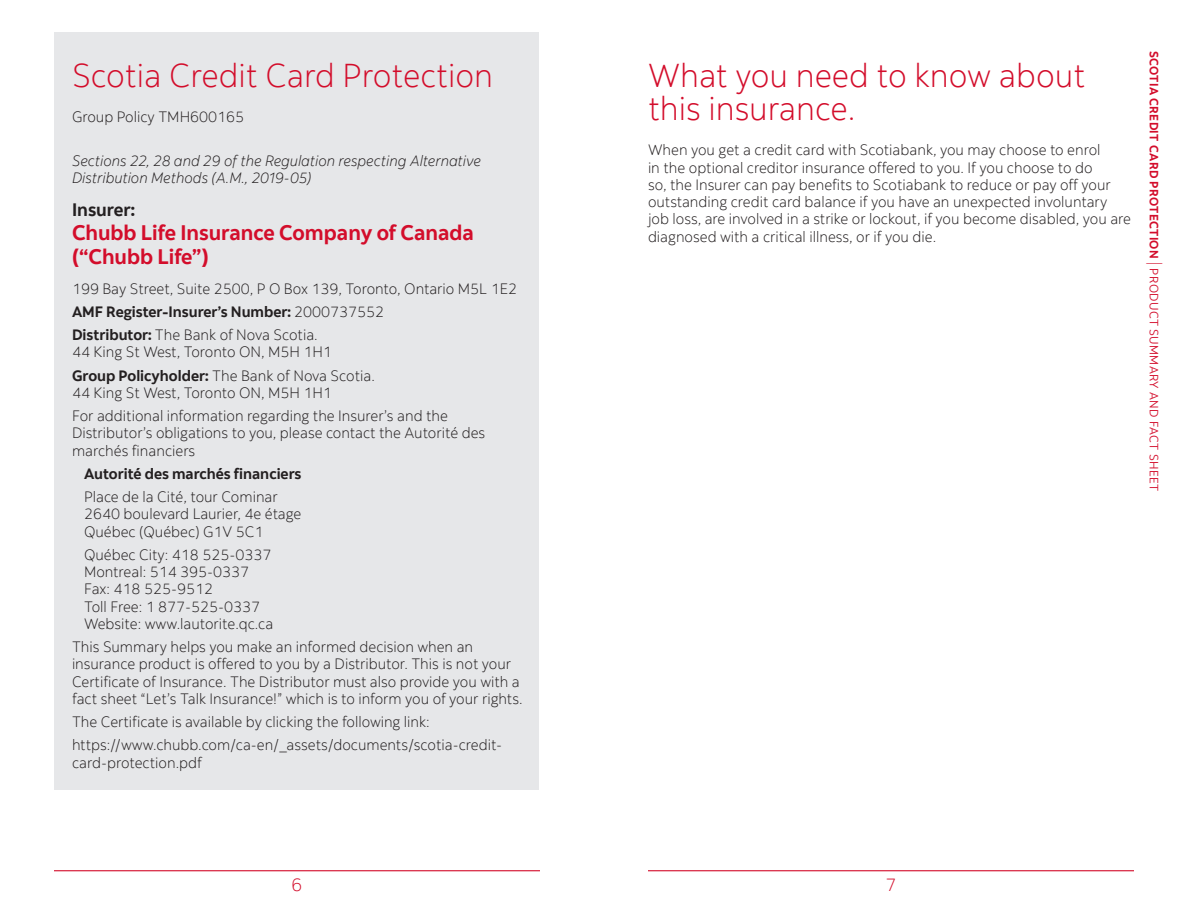
<style>
.page{position:relative;width:1188px;height:918px;background:#fff}
.page>*{position:absolute;margin:0;border:0;box-sizing:border-box;transform-origin:0 0}
.t1{font:300 33px/33px "Scotia";color:#d30d2b}
.t2{font:700 21px/24px "Scotia";color:#d30d2b}
.t3{font:700 18px "Scotia";color:#231f20}
.t4{font:300 18px "Scotia";color:#d30d2b}
.t5{font:300 15px/17.2px "Scotia";color:#231f20}
.t6{font:italic 300 15px/17.2px "Scotia";color:#231f20}
.t7{font:700 15px "Scotia";color:#231f20}
.t8{font:700 12px "Scotia";letter-spacing:.03em;color:#d30d2b}
.s1{font-weight:700}
.s2{font-weight:300;font-size:16.8px}
.s3{font-weight:400}
</style>
<div class="page">
<hr style="left:54px;top:870px;width:486px;height:1px;background:#d30d2b">
<hr style="left:648px;top:870px;width:486px;height:1px;background:#d30d2b">
<div style="left:54px;top:33px;width:484px;height:757px;background:#e6e7e9"></div>
<h1 class="t1" style="left:72px;top:59px;width:423px">Scotia Credit Card Protection</h1>
<p class="t5" style="left:72px;top:108px;width:174px">Group Policy TMH600165</p>
<p class="t6" style="left:72px;top:152px;width:410px">Sections 22, 28 and 29 of the Regulation respecting Alternative<br>Distribution Methods (A.M., 2019-05)</p>
<p class="t3" style="left:72px;top:200px;width:65px">Insurer:</p>
<h2 class="t2" style="left:72px;top:221px;width:403px">Chubb Life Insurance Company of Canada (“Chubb Life”)</h2>
<p class="t5" style="left:72px;top:277px;width:447px;line-height:23.2px">199 Bay Street, Suite 2500, P O Box 139, Toronto, Ontario M5L 1E2<br><span class="s1">AMF Register-Insurer’s Number:</span> 2000737552<br><span class="s1">Distributor:</span> The Bank of Nova Scotia.</p>
<p class="t5" style="left:72px;top:341px;width:304px;line-height:23.2px">44 King St West, Toronto ON, M5H 1H1<br><span class="s1">Group Policyholder:</span> The Bank of Nova Scotia.</p>
<p class="t5" style="left:72px;top:381px;width:378px;line-height:23.2px">44 King St West, Toronto ON, M5H 1H1<br>For additional information regarding the Insurer’s and the</p>
<p class="t5" style="left:72px;top:425px;width:415px">Distributor’s obligations to you, please contact the Autorité des marchés financiers</p>
<p class="t7" style="left:84px;top:465px;width:219px">Autorité des marchés financiers</p>
<p class="t5" style="left:84px;top:489px;width:219px">Place de la Cité, tour Cominar<br>2640 boulevard Laurier, 4e étage<br>Québec (Québec) G1V 5C1</p>
<p class="t5" style="left:84px;top:546px;width:191px">Québec City: 418 525-0337<br>Montreal: 514 395-0337<br>Fax: 418 525-9512<br>Toll Free: 1 877-525-0337<br>Website: www.lautorite.qc.ca</p>
<p class="t5" style="left:72px;top:639px;width:452px">This Summary helps you make an informed decision when an insurance product is offered to you by a Distributor. This is not your Certificate of Insurance. The Distributor must also provide you with a fact sheet “Let’s Talk Insurance!” which is to inform you of your rights.</p>
<p class="t5" style="left:72px;top:711px;width:432px;line-height:23.2px">The Certificate is available by clicking the following link: https://www.chubb.com/ca-en/_assets/documents/scotia-credit-</p>
<p class="t5" style="left:72px;top:754px;width:131px">card-protection.pdf</p>
<h1 class="t1" style="left:648px;top:60px;width:439px">What you need to know about this insurance.</h1>
<p class="t5" style="left:648px;top:142px;width:485px">When you get a credit card with Scotiabank, you may choose to enrol<br>in the optional creditor insurance offered to you. If you choose to do<br>so, the Insurer can pay benefits to Scotiabank to reduce or pay off your outstanding credit card balance if you have an unexpected involuntary job loss, are involved in a strike or lockout, if you become disabled, you are diagnosed with a critical illness, or if you die.</p>
<p class="t8" style="left:1161px;top:51px;width:442px;rotate:90deg">SCOTIA CREDIT CARD PROTECTION <span class="s2">|</span> <span class="s3">PRODUCT SUMMARY AND FACT SHEET</span></p>
<p class="t4" style="left:292px;top:874px;width:12px">6</p>
<p class="t4" style="left:886px;top:874px;width:12px">7</p>
</div>
